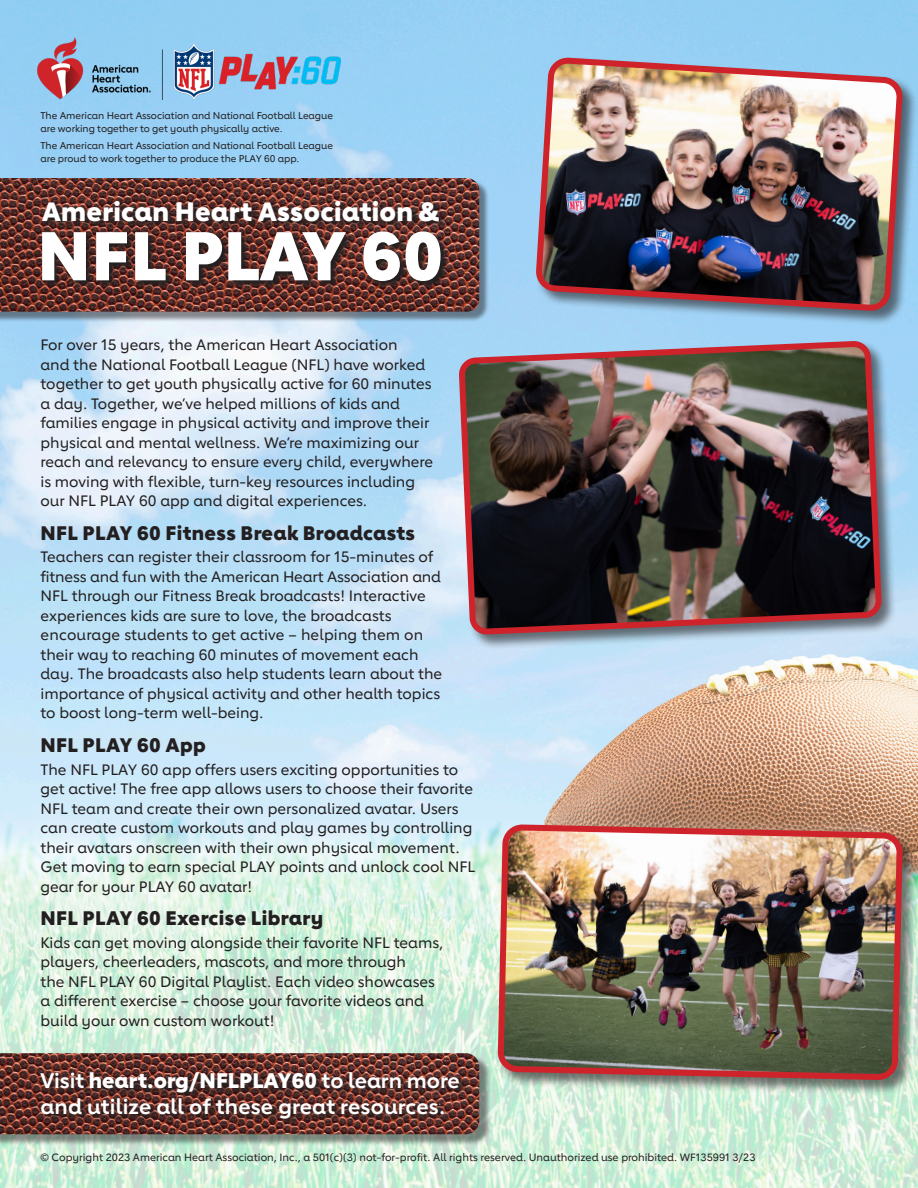
<style>
.page{position:relative;width:918px;height:1188px;background:#fff}
.page>*{position:absolute;margin:0;border:0;box-sizing:border-box;transform-origin:0 0}
._1b_head___H1{font:800 67.8px "Lub Dub";letter-spacing:.005em;color:#fff}
._1a_head___H1{font:800 26.25px "Lub Dub";letter-spacing:.01em;color:#fff}
._4_CTA___P{font:700 21px/25.5px "Lub Dub";letter-spacing:.01em;color:#fff}
._2_sub___H2{font:800 19.5px "Lub Dub";letter-spacing:.02em;color:#231f20}
._3_body___P{font:500 15px/19.5px "Lub Dub";color:#231f20}
._10_copyright___P{font:500 10.5px "Lub Dub";color:#231f20}
._5_logo_copy___P{font:500 9.75px/12.8px "Lub Dub";letter-spacing:-.005em;color:#231f20}
.s1{font-weight:800}
</style>
<div class="page">
<img style="left:0;top:0;width:918px;height:811px">
<svg style="left:0;top:811px;width:918px;height:377px;background:#d6eedf"></svg>
<div style="left:459px;top:341px;width:438px;height:309px;background:#231f20;opacity:.6"></div>
<img style="left:456px;top:344px;width:423px;height:288px">
<div style="left:536px;top:57px;width:382px;height:269px;background:#231f20;opacity:.6"></div>
<img style="left:532px;top:54px;width:374px;height:261px">
<div style="left:497px;top:824px;width:421px;height:271px;background:#231f20;opacity:.6"></div>
<img style="left:499px;top:821px;width:407px;height:262px">
<div style="left:0;top:1055px;width:491px;height:91px;background:#231f20;opacity:.5"></div>
<img style="left:0;top:1053px;width:479px;height:81px">
<img style="left:40px;top:1071px;width:428px;height:55px">
<div style="left:0;top:181px;width:490px;height:141px;background:#231f20;opacity:.5"></div>
<img style="left:0;top:178px;width:479px;height:134px">
<svg style="left:42px;top:201px;width:407px;height:87px;background:#502d29"></svg>
<img style="left:37px;top:38px;width:304px;height:62px">
<h1 class="_5_logo_copy___P" style="left:40px;top:109px;width:294px">The American Heart Association and National Football League are working together to get youth physically active.</h1>
<h1 class="_5_logo_copy___P" style="left:40px;top:139px;width:294px">The American Heart Association and National Football League are proud to work together to produce the PLAY 60 app.</h1>
<h1 class="_1a_head___H1" style="left:42px;top:195px;width:399px">American Heart Association &amp;</h1>
<h2 class="_1b_head___H1" style="left:37px;top:215px;width:408px">NFL PLAY 60</h2>
<p class="_3_body___P" style="left:40px;top:335px;width:394px">For over 15 years, the American Heart Association<br>and the National Football League (NFL) have worked together to get youth physically active for 60 minutes a day. Together, we’ve helped millions of kids and families engage in physical activity and improve their physical and mental wellness. We’re maximizing our reach and relevancy to ensure every child, everywhere is moving with flexible, turn-key resources including our NFL PLAY 60 app and digital experiences.</p>
<p class="_2_sub___H2" style="left:40px;top:521px;width:376px">NFL PLAY 60 Fitness Break Broadcasts</p>
<p class="_3_body___P" style="left:40px;top:547px;width:403px">Teachers can register their classroom for 15-minutes of fitness and fun with the American Heart Association and NFL through our Fitness Break broadcasts! Interactive experiences kids are sure to love, the broadcasts encourage students to get active – helping them on their way to reaching 60 minutes of movement each day. The broadcasts also help students learn about the importance of physical activity and other health topics to boost long-term well-being.</p>
<p class="_2_sub___H2" style="left:40px;top:733px;width:167px">NFL PLAY 60 App</p>
<p class="_3_body___P" style="left:40px;top:759px;width:436px">The NFL PLAY 60 app offers users exciting opportunities to get active! The free app allows users to choose their favorite NFL team and create their own personalized avatar. Users can create custom workouts and play games by controlling their avatars onscreen with their own physical movement.<br>Get moving to earn special PLAY points and unlock cool NFL gear for your PLAY 60 avatar!</p>
<p class="_2_sub___H2" style="left:40px;top:906px;width:284px">NFL PLAY 60 Exercise Library</p>
<p class="_3_body___P" style="left:40px;top:933px;width:405px">Kids can get moving alongside their favorite NFL teams, players, cheerleaders, mascots, and more through<br>the NFL PLAY 60 Digital Playlist. Each video showcases a different exercise – choose your favorite videos and build your own custom workout!</p>
<p class="_4_CTA___P" style="left:40px;top:1068px;width:421px">Visit <span class="s1">heart.org/NFLPLAY60</span> to learn more and utilize all of these great resources.</p>
<p class="_10_copyright___P" style="left:40px;top:1151px;width:717px">© Copyright 2023 American Heart Association, Inc., a 501(c)(3) not-for-profit. All rights reserved. Unauthorized use prohibited. WF135991 3/23</p>
</div>
